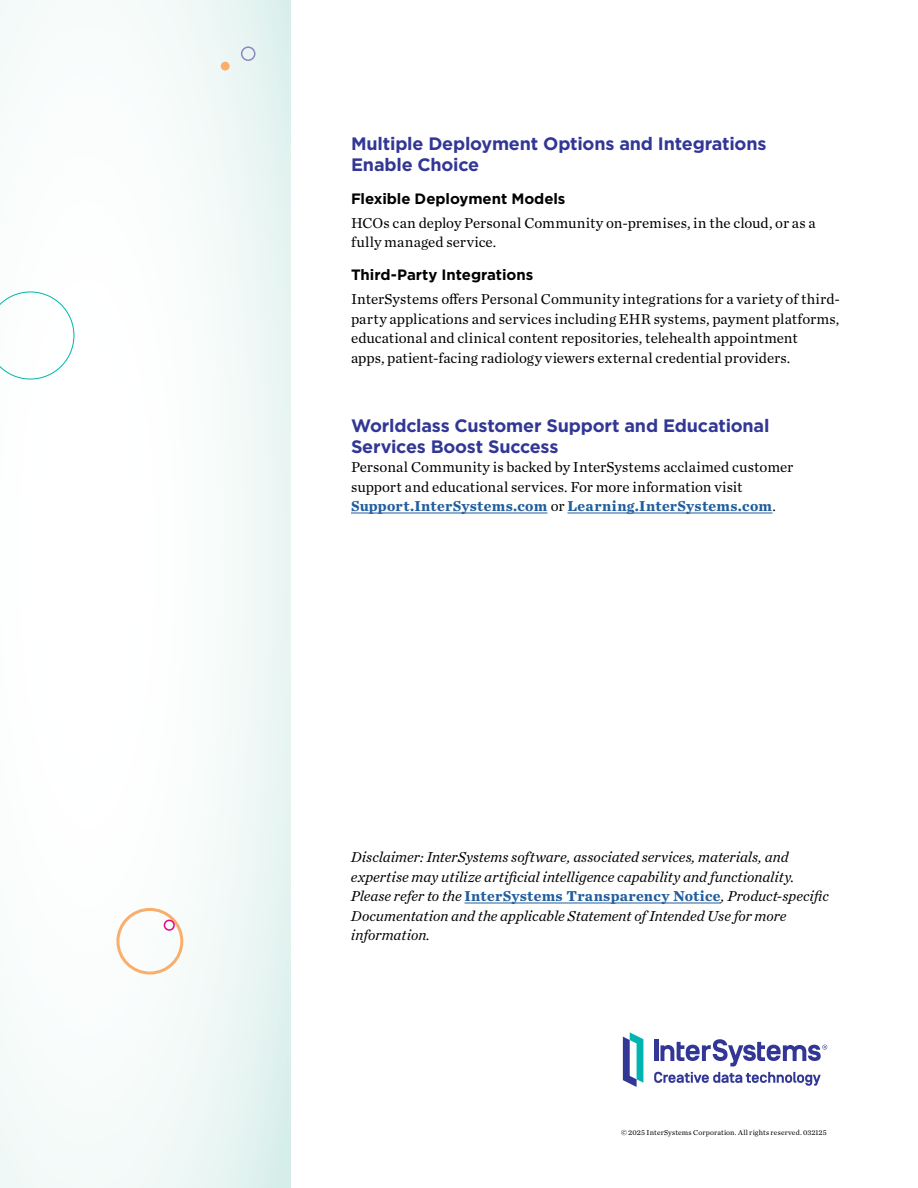
<style>
.page{position:relative;width:918px;height:1188px;background:#fff}
.page>*{position:absolute;margin:0;border:0;box-sizing:border-box;transform-origin:0 0}
.t1{font:700 18px/21px "Gotham";letter-spacing:-.01em;color:#323795}
.t2{font:15px/19.5px "Chronicle Text G1";letter-spacing:.005em;color:#000}
.t3{font:italic 15px/19.5px "Chronicle Text G1";letter-spacing:-.005em;color:#000}
.t4{font:700 15px "Chronicle Text G2";letter-spacing:.02em;color:#215e9e}
.t5{font:700 15px "Gotham";letter-spacing:-.005em;color:#000}
.t6{font:7.5px "Chronicle Text G1";letter-spacing:.02em;color:#000}
.s1{font-family:"Chronicle Text G1";font-weight:400;color:#000}
.s2{font-family:"Chronicle Text G2";font-weight:700;font-style:normal;color:#215e9e}
</style>
<div class="page">
<hr style="left:351px;top:513px;width:196px;height:1px;background:#215e9e">
<hr style="left:567px;top:513px;width:205px;height:1px;background:#215e9e">
<hr style="left:465px;top:903px;width:256px;height:1px;background:#215e9e">
<div style="left:0;top:0;width:287px;height:1188px;background:linear-gradient(to right,#fff,#edf7f5)"></div>
<div style="left:241px;top:46px;width:14px;height:15px;border:2px solid #8c87c1;border-radius:50%"></div>
<div style="left:221px;top:62px;width:8px;height:8px;background:#faae69;border-radius:50%"></div>
<div style="left:221px;top:62px;width:9px;height:9px;border:1px solid #faae69;border-radius:50%"></div>
<div style="left:116px;top:908px;width:67px;height:67px;border:3px solid #faae69;border-radius:50%"></div>
<div style="left:164px;top:920px;width:11px;height:11px;border:2px solid #ec008c;border-radius:50%"></div>
<svg style="left:0;top:292px;width:74px;height:87px"></svg>
<hr style="left:654px;top:1039px;width:4px;height:22px;background:#323795">
<svg style="left:660px;top:1039px;width:167px;height:27px"></svg>
<svg style="left:623px;top:1032px;width:20px;height:55px"></svg>
<svg style="left:654px;top:1072px;width:167px;height:14px"></svg>
<p class="t1" style="left:351px;top:133px;width:417px">Multiple Deployment Options and Integrations<br>Enable Choice</p>
<p class="t5" style="left:351px;top:189px;width:216px">Flexible Deployment Models</p>
<p class="t2" style="left:351px;top:212px;width:466px">HCOs can deploy Personal Community on-premises, in the cloud, or as a fully managed service.</p>
<p class="t5" style="left:351px;top:265px;width:184px">Third-Party Integrations</p>
<p class="t2" style="left:351px;top:289px;width:491px">InterSystems offers Personal Community integrations for a variety of third&shy;party applications and services including EHR systems, payment platforms, educational and clinical content repositories, telehealth appointment<br>apps, patient-facing radiology viewers external credential providers.</p>
<p class="t1" style="left:351px;top:415px;width:420px">Worldclass Customer Support and Educational<br>Services Boost Success</p>
<p class="t2" style="left:351px;top:457px;width:444px">Personal Community is backed by InterSystems acclaimed customer support and educational services. For more information visit</p>
<p class="t4" style="left:351px;top:494px;width:426px">Support.InterSystems.com <span class="s1">or</span> Learning.InterSystems.com<span class="s1">.</span></p>
<p class="t3" style="left:351px;top:847px;width:479px">Disclaimer: InterSystems software, associated services, materials, and expertise may utilize artificial intelligence capability and functionality.<br>Please refer to the <span class="s2">InterSystems Transparency Notice</span>, Product-specific Documentation and the applicable Statement of Intended Use for more information.</p>
<p class="t6" style="left:621px;top:1127px;width:207px">© 2025 InterSystems Corporation. All rights reserved. 032125</p>
</div>
